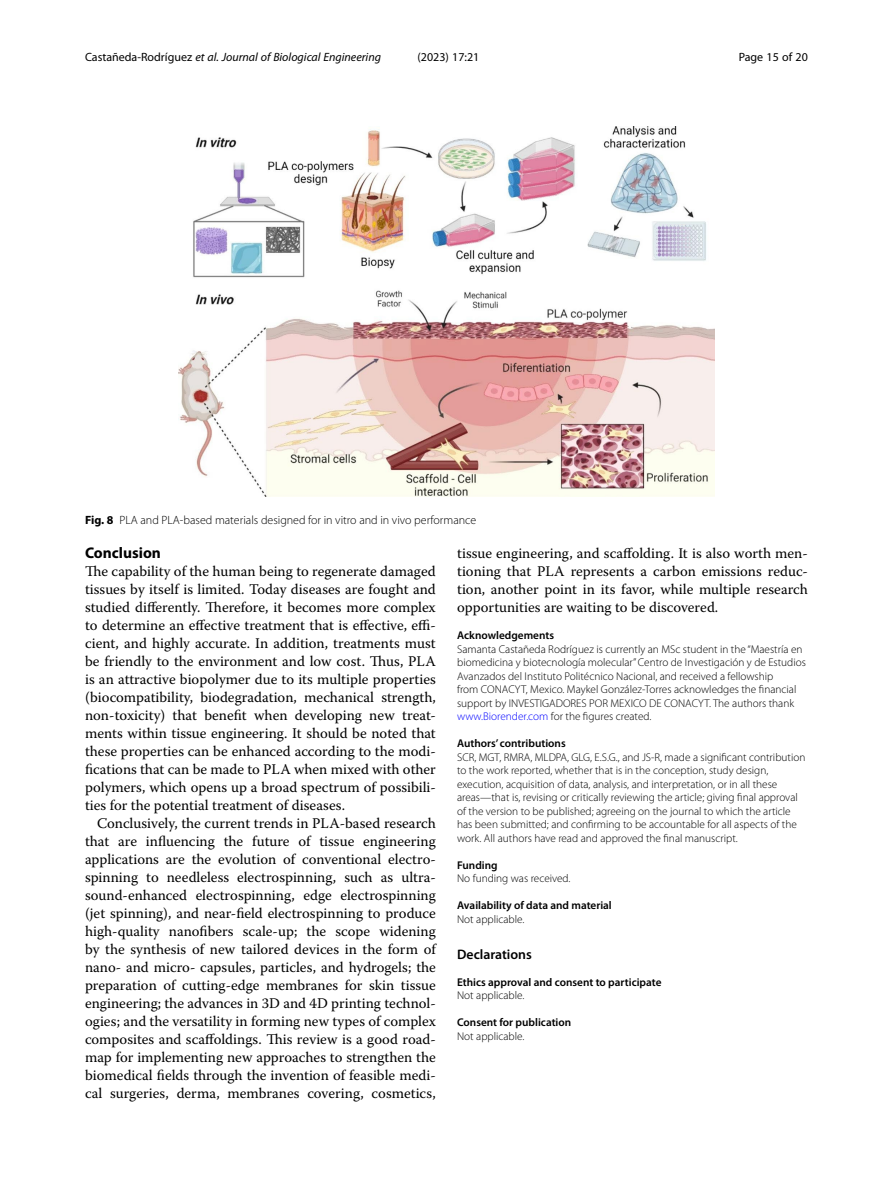
<style>
.page{position:relative;width:893px;height:1191px;background:#fff}
.page>*{position:absolute;margin:0;border:0;box-sizing:border-box;transform-origin:0 0}
.Head_1{font:700 15.45px "Myriad Pro";color:#000}
.Body_Text_Indent{font:14.7px/18px "Warnock Pro";color:#000;text-align:justify}
.Body_Text{font:14.7px/18px "Warnock Pro";color:#000;text-align:justify}
.Ethics_Declarations{font:600 13.8px "Myriad Pro";color:#000}
.Figure_Caption{font:300 12px "Myriad Pro";color:#000}
.t1{font:italic 12px "Myriad Pro";color:#000}
.t2{font:12px "Myriad Pro";color:#000}
.Author_Contribution{font:300 11.25px/13.5px "Myriad Pro";color:#000}
.Acknowledgements{font:300 11.25px/13.5px "Myriad Pro";color:#000}
.Endmatter_Heading{font:600 11.25px "Myriad Pro";color:#000}
.Ethics_Declarations-2{font:300 11.25px "Myriad Pro";color:#000}
.Funding{font:300 11.25px "Myriad Pro";color:#000}
.Materials_Availabili{font:300 11.25px "Myriad Pro";color:#000}
.s1{font-style:normal}
.s2{font-weight:700}
.s3{color:#00f}
</style>
<div class="page">
<img style="left:178px;top:126px;width:536px;height:370px">
<p class="t1" style="left:85px;top:50px;width:297px"><span class="s1">Castañeda-Rodríguez</span> et al. Journal of Biological Engineering</p>
<p class="t2" style="left:417px;top:50px;width:63px">(2023) 17:21</p>
<p class="t2" style="left:739px;top:50px;width:71px">Page 15 of 20</p>
<p class="Figure_Caption" style="left:85px;top:513px;width:393px"><span class="s2">Fig. 8</span> PLA and PLA-based materials designed for in vitro and in vivo performance</p>
<p class="Head_1" style="left:85px;top:543px;width:77px">Conclusion</p>
<p class="Body_Text" style="left:85px;top:562px;width:352px">The capability of the human being to regenerate damaged tissues by itself is limited. Today diseases are fought and studied differently. Therefore, it becomes more complex to determine an effective treatment that is effective, effi&shy;cient, and highly accurate. In addition, treatments must be friendly to the environment and low cost. Thus, PLA is an attractive biopolymer due to its multiple properties (biocompatibility, biodegradation, mechanical strength, non-toxicity) that benefit when developing new treat&shy;ments within tissue engineering. It should be noted that these properties can be enhanced according to the modi&shy;fications that can be made to PLA when mixed with other polymers, which opens up a broad spectrum of possibili&shy;ties for the potential treatment of diseases.</p>
<p class="Body_Text_Indent" style="left:85px;top:814px;width:352px;text-indent:12px">Conclusively, the current trends in PLA-based research that are influencing the future of tissue engineering applications are the evolution of conventional electro&shy;spinning to needleless electrospinning, such as ultra&shy;sound-enhanced electrospinning, edge electrospinning (jet spinning), and near-field electrospinning to produce high-quality nanofibers scale-up; the scope widening by the synthesis of new tailored devices in the form of nano- and micro- capsules, particles, and hydrogels; the preparation of cutting-edge membranes for skin tissue engineering; the advances in 3D and 4D printing technol&shy;ogies; and the versatility in forming new types of complex composites and scaffoldings. This review is a good road&shy;map for implementing new approaches to strengthen the biomedical fields through the invention of feasible medi&shy;cal surgeries, derma, membranes covering, cosmetics,</p>
<p class="Body_Text_Indent" style="left:457px;top:544px;width:352px">tissue engineering, and scaffolding. It is also worth men&shy;tioning that PLA represents a carbon emissions reduc&shy;tion, another point in its favor, while multiple research opportunities are waiting to be discovered.</p>
<p class="Endmatter_Heading" style="left:457px;top:628px;width:98px">Acknowledgements</p>
<p class="Acknowledgements" style="left:457px;top:642px;width:350px">Samanta Castañeda Rodríguez is currently an MSc student in the “Maestría en biomedicina y biotecnología molecular” Centro de Investigación y de Estudios Avanzados del Instituto Politécnico Nacional, and received a fellowship<br>from CONACYT, Mexico. Maykel González-Torres acknowledges the financial support by INVESTIGADORES POR MEXICO DE CONACYT. The authors thank <span class="s3">www.Biorender.com</span> for the figures created.</p>
<p class="Endmatter_Heading" style="left:457px;top:736px;width:110px">Authors’ contributions</p>
<p class="Author_Contribution" style="left:457px;top:750px;width:350px">SCR, MGT, RMRA, MLDPA, GLG, E.S.G., and JS-R, made a significant contribution to the work reported, whether that is in the conception, study design, execution, acquisition of data, analysis, and interpretation, or in all these areas—that is, revising or critically reviewing the article; giving final approval of the version to be published; agreeing on the journal to which the article has been submitted; and confirming to be accountable for all aspects of the work. All authors have read and approved the final manuscript.</p>
<p class="Endmatter_Heading" style="left:457px;top:858px;width:42px">Funding</p>
<p class="Funding" style="left:457px;top:872px;width:115px">No funding was received.</p>
<p class="Endmatter_Heading" style="left:457px;top:898px;width:156px">Availability of data and material</p>
<p class="Materials_Availabili" style="left:457px;top:913px;width:69px">Not applicable.</p>
<p class="Ethics_Declarations" style="left:457px;top:945px;width:76px">Declarations</p>
<p class="Endmatter_Heading" style="left:457px;top:975px;width:206px">Ethics approval and consent to participate</p>
<p class="Ethics_Declarations-2" style="left:457px;top:989px;width:69px">Not applicable.</p>
<p class="Endmatter_Heading" style="left:457px;top:1015px;width:116px">Consent for publication</p>
<p class="Ethics_Declarations-2" style="left:457px;top:1030px;width:69px">Not applicable.</p>
</div>
